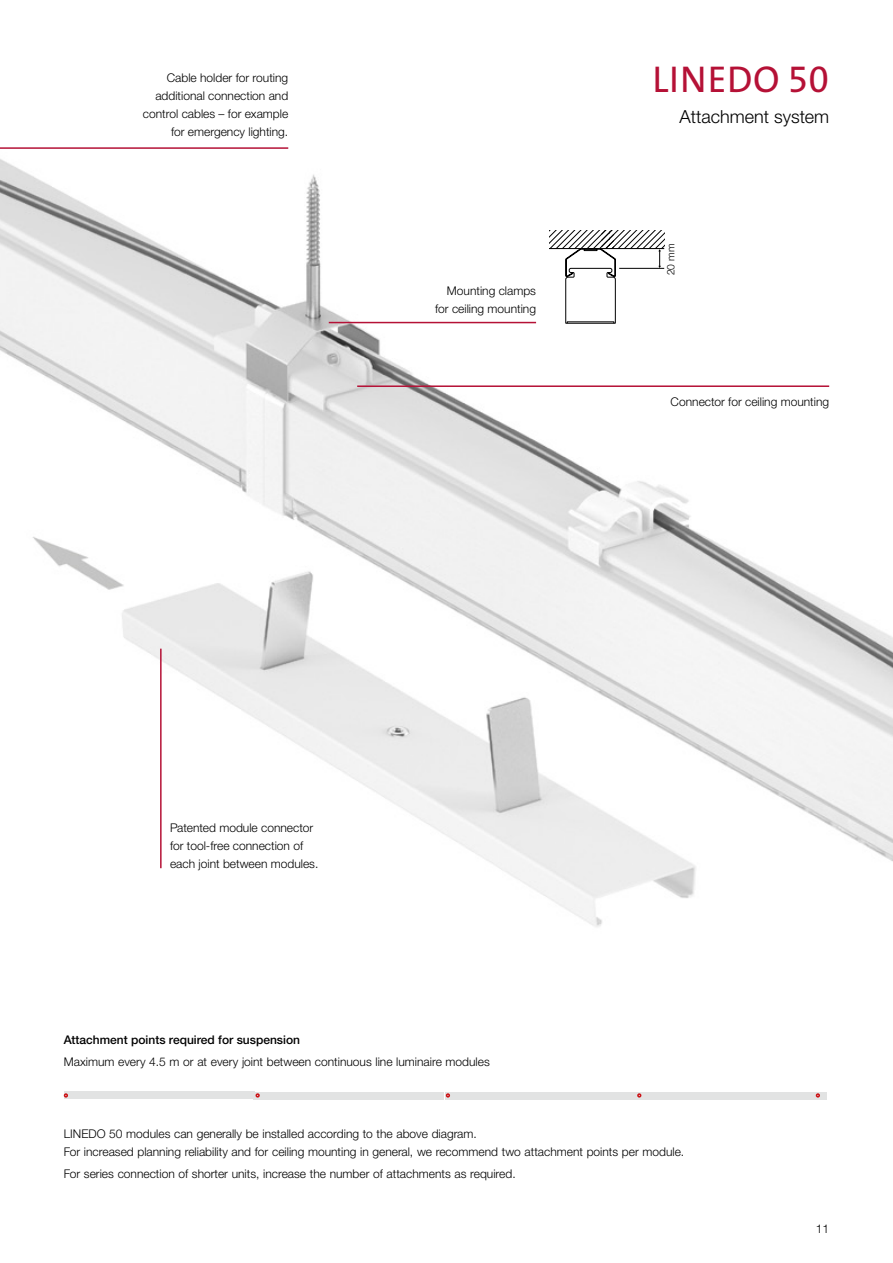
<style>
.page{position:relative;width:893px;height:1263px;background:#fff}
.page>*{position:absolute;margin:0;border:0;box-sizing:border-box;transform-origin:0 0}
.Stratus_Head{font:37.5px "The Sans B W5 Plain";letter-spacing:.015em;color:#b51136}
.Subheadline_links{font:300 18px "Helvetica Neue LTW1 G";color:#000}
._4_mech__Aufbau{font:300 12px/18px "Helvetica Neue LTW1 G";color:#000}
.Detailtext_links{font:300 12px/18px "Helvetica Neue LTW1 G";color:#000;text-align:right}
.t1{font:500 12px "Helvetica Neue LTW1 G";color:#000}
.t2{font:300 10.35px "Helvetica Neue LTW1 G";color:#000}
</style>
<div class="page">
<img style="left:0;top:147px;width:893px;height:953px">
<svg style="left:565px;top:249px;width:51px;height:75px"></svg>
<svg style="left:550px;top:230px;width:114px;height:18px"></svg>
<hr style="left:550px;top:248px;width:114px;height:1px;background:#000">
<hr style="left:619px;top:268px;width:45px;height:1px;background:#000">
<svg style="left:658px;top:249px;width:3px;height:19px"></svg>
<hr style="left:329px;top:322px;width:207px;height:1px;background:#b51136">
<hr style="left:357px;top:385px;width:472px;height:2px;background:#b51136">
<hr style="left:160px;top:649px;width:2px;height:219px;background:#b51136">
<hr style="left:0;top:147px;width:288px;height:2px;background:#b51136">
<div style="left:64px;top:1092px;width:190px;height:7px;background:#e2e3e3"></div>
<div style="left:253px;top:1092px;width:191px;height:7px;background:#e2e3e3"></div>
<div style="left:445px;top:1092px;width:190px;height:7px;background:#e2e3e3"></div>
<div style="left:637px;top:1092px;width:190px;height:7px;background:#e2e3e3"></div>
<svg style="left:64px;top:1093px;width:4px;height:4px"></svg>
<svg style="left:256px;top:1093px;width:4px;height:4px"></svg>
<svg style="left:446px;top:1093px;width:4px;height:4px"></svg>
<svg style="left:637px;top:1093px;width:4px;height:4px"></svg>
<svg style="left:816px;top:1093px;width:4px;height:4px"></svg>
<p class="Detailtext_links" style="left:143px;top:69px;width:147px">Cable holder for routing additional connection and control cables – for example for emergency lighting.</p>
<p class="Detailtext_links" style="left:435px;top:281px;width:102px">Mounting clamps for ceiling mounting</p>
<p class="Stratus_Head" style="left:652px;top:55px;width:178px">LINEDO 50</p>
<p class="Subheadline_links" style="left:680px;top:106px;width:151px">Attachment system</p>
<p class="t2" style="left:664px;top:275px;width:33px;rotate:-90deg">20 mm</p>
<p class="Detailtext_links" style="left:671px;top:393px;width:160px">Connector for ceiling mounting</p>
<p class="Detailtext_links" style="left:170px;top:819px;width:150px;text-align:left">Patented module connector for tool-free connection of each joint between modules.</p>
<p class="t1" style="left:64px;top:1033px;width:238px">Attachment points required for suspension</p>
<p class="_4_mech__Aufbau" style="left:64px;top:1053px;width:427px">Maximum every 4.5 m or at every joint between continuous line luminaire modules</p>
<p class="_4_mech__Aufbau" style="left:64px;top:1124px;width:622px">LINEDO 50 modules can generally be installed according to the above diagram.<br>For increased planning reliability and for ceiling mounting in general, we recommend two attachment points per module.</p>
<p class="_4_mech__Aufbau" style="left:64px;top:1164px;width:453px">For series connection of shorter units, increase the number of attachments as required.</p>
<p class="_4_mech__Aufbau" style="left:816px;top:1220px;width:15px">11</p>
</div>
